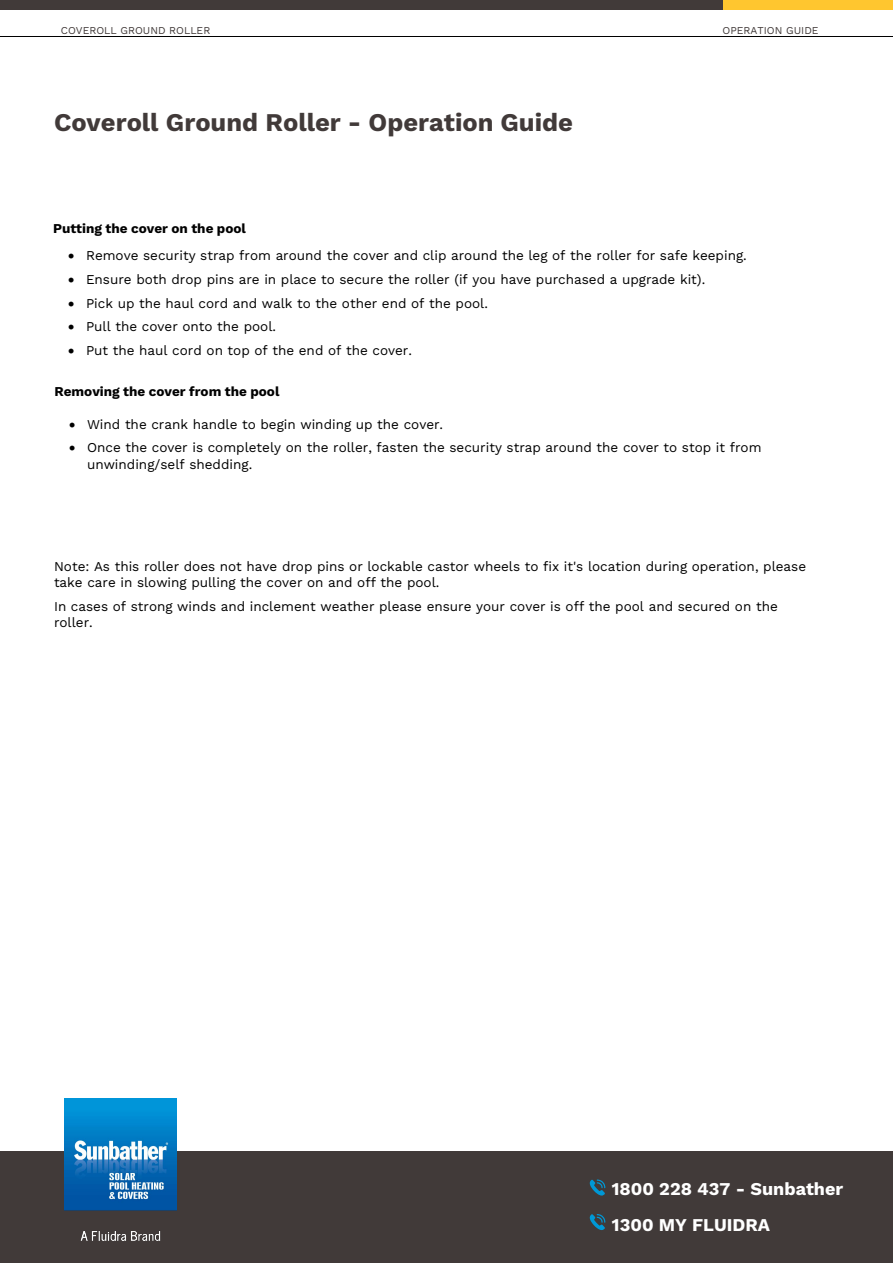
<style>
.page{position:relative;width:893px;height:1263px;background:#fff}
.page>*{position:absolute;margin:0;border:0;box-sizing:border-box;transform-origin:0 0}
.t1{font:700 25.5px "Work Sans";color:#413a39}
.t2{font:700 18px/35.4px "Work Sans";color:#fff}
.t3{font:13.5px/16.2px "Work Sans";color:#000}
.t4{font:700 13.5px "Work Sans";color:#000}
.t5{font:10.5px "Work Sans";color:#413a39}
</style>
<div class="page">
<div style="left:0;top:1151px;width:893px;height:112px;background:#413a39"></div>
<svg style="left:0;top:0;width:893px;height:37px"></svg>
<img style="left:65px;top:1099px;width:112px;height:142px">
<svg style="left:590px;top:1179px;width:15px;height:16px"></svg>
<svg style="left:590px;top:1214px;width:15px;height:16px"></svg>
<p class="t5" style="left:61px;top:23px;width:151px">COVEROLL GROUND ROLLER</p>
<p class="t5" style="left:723px;top:23px;width:98px">OPERATION GUIDE</p>
<h1 class="t1" style="left:54px;top:103px;width:520px">Coveroll Ground Roller - Operation Guide</h1>
<p class="t4" style="left:53px;top:219px;width:194px">Putting the cover on the pool</p>
<p class="t3" style="left:68px;top:247px;width:680px">• Remove security strap from around the cover and clip around the leg of the roller for safe keeping.</p>
<p class="t3" style="left:68px;top:271px;width:639px">• Ensure both drop pins are in place to secure the roller (if you have purchased a upgrade kit).</p>
<p class="t3" style="left:68px;top:294px;width:421px">• Pick up the haul cord and walk to the other end of the pool.</p>
<p class="t3" style="left:68px;top:318px;width:210px">• Pull the cover onto the pool.</p>
<p class="t3" style="left:68px;top:342px;width:346px">• Put the haul cord on top of the end of the cover.</p>
<p class="t4" style="left:54px;top:381px;width:227px">Removing the cover from the pool</p>
<p class="t3" style="left:69px;top:415px;width:376px">• Wind the crank handle to begin winding up the cover.</p>
<p class="t3" style="left:87px;top:439px;width:676px;text-indent:-18px">• Once the cover is completely on the roller, fasten the security strap around the cover to stop it from unwinding/self shedding.</p>
<p class="t3" style="left:54px;top:557px;width:754px">Note: As this roller does not have drop pins or lockable castor wheels to fix it's location during operation, please take care in slowing pulling the cover on and off the pool.</p>
<p class="t3" style="left:54px;top:597px;width:725px">In cases of strong winds and inclement weather please ensure your cover is off the pool and secured on the roller.</p>
<h2 class="t2" style="left:612px;top:1171px;width:233px">1800 228 437 - Sunbather<br>1300 MY FLUIDRA</h2>
</div>
